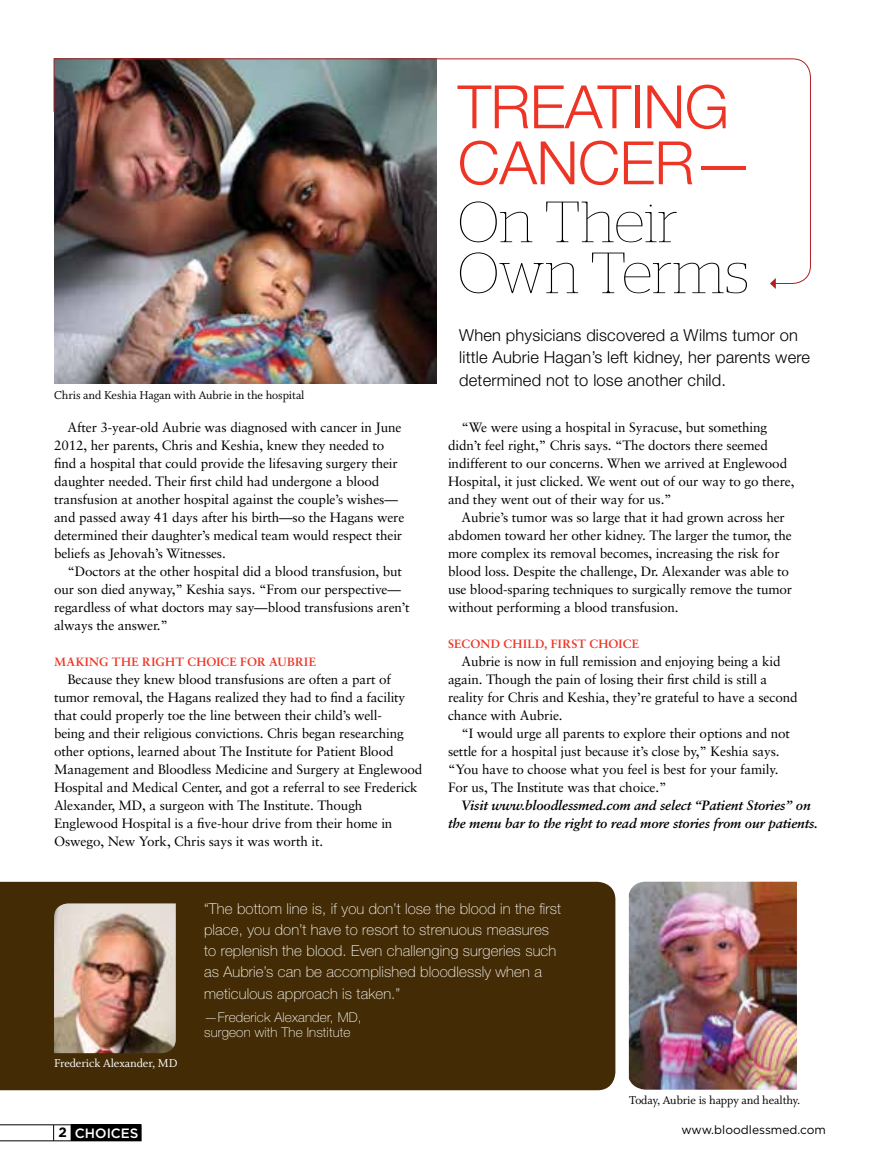
<style>
.page{position:relative;width:878px;height:1161px;background:#fff}
.page>*{position:absolute;margin:0;border:0;box-sizing:border-box;transform-origin:0 0}
.t1{font:300 59.85px/55.9px "Helvetica Neue LT Std";letter-spacing:-.01em;color:#ee3425}
.t2{font:100 57.9px/51px "Stag";letter-spacing:.01em;color:#000}
.t3{font:300 16.5px/22.5px "Helvetica Neue LT Std";letter-spacing:.01em;color:#000}
.t4{font:100 15px/21px "Helvetica Neue LT Std";letter-spacing:.01em;color:#fff}
.t5{font:13.5px/18px "Sabon";letter-spacing:-.01em;color:#000}
.t6{font:italic 700 13.5px/18px "Sabon";letter-spacing:-.01em;color:#000;text-align:center}
.t7{font:100 13.5px/15px "Helvetica Neue LT Std";letter-spacing:.01em;color:#fff}
.t8{font:500 13.5px "Gotham";color:#fff}
.t9{font:12.75px "Whitman Roman LF";letter-spacing:-.005em;color:#000}
.t10{font:12.75px "Whitman Roman LF";letter-spacing:-.005em;color:#fff}
.t11{font:700 12px "Sabon";letter-spacing:.025em;color:#ee3425}
.t12{font:12px "Gotham";color:#000}
.s1{font-weight:700;color:#000}
</style>
<div class="page">
<svg style="left:0;top:1125px;width:71px;height:16px"></svg>
<div style="left:71px;top:1125px;width:70px;height:16px;background:#000"></div>
<img style="left:54px;top:284px;width:382px;height:99px">
<img style="left:629px;top:882px;width:167px;height:208px">
<div style="left:0;top:882px;width:615px;height:208px;background:#432c05"></div>
<img style="left:54px;top:903px;width:122px;height:150px">
<img style="left:53px;top:58px;width:758px;height:226px">
<svg style="left:770px;top:278px;width:5px;height:10px"></svg>
<h1 class="t1" style="left:458px;top:78px;width:297px">Treating<br>Cancer—</h1>
<h2 class="t2" style="left:458px;top:201px;width:292px">On Their<br>Own Terms</h2>
<p class="t9" style="left:54px;top:388px;width:252px">Chris and Keshia Hagan with Aubrie in the hospital</p>
<p class="t5" style="left:54px;top:418px;width:352px;text-indent:14px">After 3-year-old Aubrie was diagnosed with cancer in June 2012, her parents, Chris and Keshia, knew they needed to find a hospital that could provide the lifesaving surgery their daughter needed. Their first child had undergone a blood transfusion at another hospital against the couple’s wishes— and passed away 41 days after his birth—so the Hagans were determined their daughter’s medical team would respect their beliefs as Jehovah’s Witnesses.</p>
<p class="t5" style="left:54px;top:562px;width:357px;text-indent:14px">“Doctors at the other hospital did a blood transfusion, but our son died anyway,” Keshia says. “From our perspective— regardless of what doctors may say—blood transfusions aren’t always the answer.”</p>
<p class="t11" style="left:54px;top:654px;width:263px">MAKING THE RIGHT CHOICE FOR AUBRIE</p>
<p class="t5" style="left:54px;top:670px;width:370px;text-indent:14px">Because they knew blood transfusions are often a part of tumor removal, the Hagans realized they had to find a facility that could properly toe the line between their child’s well-<br>being and their religious convictions. Chris began researching other options, learned about The Institute for Patient Blood Management and Bloodless Medicine and Surgery at Englewood Hospital and Medical Center, and got a referral to see Frederick Alexander, MD, a surgeon with The Institute. Though Englewood Hospital is a five-hour drive from their home in Oswego, New York, Chris says it was worth it.</p>
<p class="t3" style="left:459px;top:323px;width:352px">When physicians discovered a Wilms tumor on little Aubrie Hagan’s left kidney, her parents were determined not to lose another child.</p>
<p class="t5" style="left:448px;top:418px;width:348px;text-indent:14px">“We were using a hospital in Syracuse, but something didn’t feel right,” Chris says. “The doctors there seemed indifferent to our concerns. When we arrived at Englewood Hospital, it just clicked. We went out of our way to go there, and they went out of their way for us.”</p>
<p class="t5" style="left:448px;top:508px;width:345px;text-indent:14px">Aubrie’s tumor was so large that it had grown across her abdomen toward her other kidney. The larger the tumor, the more complex its removal becomes, increasing the risk for blood loss. Despite the challenge, Dr. Alexander was able to use blood-sparing techniques to surgically remove the tumor without performing a blood transfusion.</p>
<p class="t11" style="left:448px;top:636px;width:192px">SECOND CHILD, FIRST CHOICE</p>
<p class="t5" style="left:448px;top:652px;width:351px;text-indent:14px">Aubrie is now in full remission and enjoying being a kid again. Though the pain of losing their first child is still a reality for Chris and Keshia, they’re grateful to have a second chance with Aubrie.</p>
<p class="t5" style="left:448px;top:724px;width:343px;text-indent:14px">“I would urge all parents to explore their options and not settle for a hospital just because it’s close by,” Keshia says. “You have to choose what you feel is best for your family.<br>For us, The Institute was that choice.”</p>
<p class="t6" style="left:448px;top:796px;width:371px">Visit www.bloodlessmed.com and select “Patient Stories” on the menu bar to the right to read more stories from our patients.</p>
<p class="t10" style="left:54px;top:1056px;width:125px">Frederick Alexander, MD</p>
<p class="t4" style="left:204px;top:898px;width:358px">“The bottom line is, if you don’t lose the blood in the first place, you don’t have to resort to strenuous measures to replenish the blood. Even challenging surgeries such as Aubrie’s can be accomplished bloodlessly when a</p>
<p class="t4" style="left:204px;top:983px;width:198px">meticulous approach is taken.”</p>
<p class="t7" style="left:204px;top:1009px;width:159px">—Frederick Alexander, MD, surgeon with The Institute</p>
<p class="t9" style="left:629px;top:1093px;width:173px">Today, Aubrie is happy and healthy.</p>
<p class="t8" style="left:58px;top:1125px;width:82px"><span class="s1">2</span> CHOICES</p>
<p class="t12" style="left:681px;top:1123px;width:146px">www.bloodlessmed.com</p>
</div>
